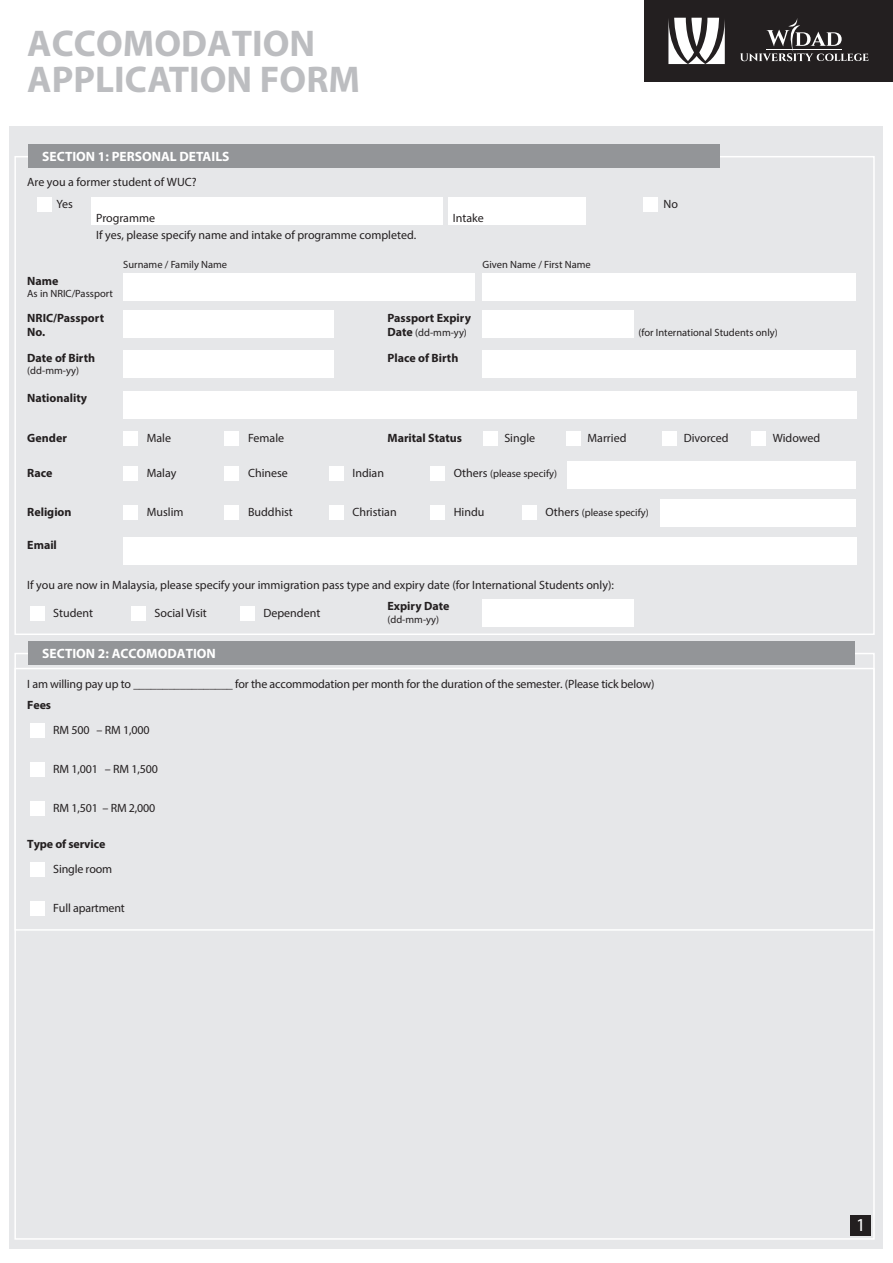
<style>
.page{position:relative;width:893px;height:1263px;background:#fff}
.page>*{position:absolute;margin:0;border:0;box-sizing:border-box;transform-origin:0 0}
.t1{font:700 37.35px/36px "Myriad Pro";color:#bcbdc0}
.t2{font:18.3px "Myriad Pro";color:#fff}
.t3{font:700 13.5px "Myriad Pro";color:#fff}
.t4{font:12px/22.8px "Myriad Pro";color:#231f20}
.t5{font:700 12px/14.4px "Myriad Pro";color:#231f20}
.t6{font:10.5px "Myriad Pro";color:#231f20}
.s1{font-weight:700;font-size:12px}
.s2{font-size:12px}
</style>
<div class="page">
<div style="left:644px;top:0;width:249px;height:82px;background:#231f20"></div>
<div style="left:9px;top:126px;width:873px;height:1123px;background:#e6e7e9"></div>
<div style="left:37px;top:197px;width:15px;height:15px;background:#fff"></div>
<div style="left:123px;top:431px;width:15px;height:15px;background:#fff"></div>
<div style="left:643px;top:197px;width:15px;height:15px;background:#fff"></div>
<div style="left:91px;top:197px;width:352px;height:28px;background:#fff"></div>
<div style="left:123px;top:273px;width:352px;height:28px;background:#fff"></div>
<div style="left:448px;top:197px;width:138px;height:28px;background:#fff"></div>
<div style="left:483px;top:273px;width:373px;height:28px;background:#fff"></div>
<div style="left:483px;top:350px;width:373px;height:28px;background:#fff"></div>
<div style="left:567px;top:461px;width:289px;height:28px;background:#fff"></div>
<div style="left:123px;top:310px;width:211px;height:28px;background:#fff"></div>
<div style="left:123px;top:350px;width:211px;height:28px;background:#fff"></div>
<div style="left:123px;top:391px;width:734px;height:28px;background:#fff"></div>
<div style="left:123px;top:537px;width:734px;height:28px;background:#fff"></div>
<div style="left:483px;top:431px;width:14px;height:15px;background:#fff"></div>
<div style="left:566px;top:431px;width:14px;height:15px;background:#fff"></div>
<div style="left:662px;top:431px;width:15px;height:15px;background:#fff"></div>
<div style="left:751px;top:431px;width:15px;height:15px;background:#fff"></div>
<div style="left:225px;top:431px;width:14px;height:15px;background:#fff"></div>
<div style="left:123px;top:466px;width:15px;height:15px;background:#fff"></div>
<div style="left:30px;top:723px;width:15px;height:14px;background:#fff"></div>
<div style="left:225px;top:466px;width:14px;height:15px;background:#fff"></div>
<div style="left:329px;top:466px;width:15px;height:15px;background:#fff"></div>
<div style="left:430px;top:466px;width:15px;height:15px;background:#fff"></div>
<div style="left:660px;top:499px;width:196px;height:28px;background:#fff"></div>
<div style="left:123px;top:505px;width:15px;height:15px;background:#fff"></div>
<div style="left:225px;top:505px;width:14px;height:15px;background:#fff"></div>
<div style="left:329px;top:505px;width:15px;height:15px;background:#fff"></div>
<div style="left:30px;top:606px;width:15px;height:14px;background:#fff"></div>
<div style="left:131px;top:606px;width:15px;height:14px;background:#fff"></div>
<div style="left:240px;top:606px;width:15px;height:14px;background:#fff"></div>
<div style="left:430px;top:505px;width:15px;height:15px;background:#fff"></div>
<div style="left:522px;top:505px;width:15px;height:15px;background:#fff"></div>
<div style="left:483px;top:310px;width:151px;height:28px;background:#fff"></div>
<div style="left:483px;top:599px;width:151px;height:27px;background:#fff"></div>
<div style="left:30px;top:901px;width:15px;height:15px;background:#fff"></div>
<div style="left:29px;top:145px;width:691px;height:23px;background:#939598"></div>
<div style="left:29px;top:641px;width:826px;height:24px;background:#939598"></div>
<div style="left:850px;top:1215px;width:20px;height:20px;background:#231f20"></div>
<div style="left:30px;top:762px;width:15px;height:14px;background:#fff"></div>
<div style="left:30px;top:801px;width:15px;height:15px;background:#fff"></div>
<div style="left:30px;top:862px;width:15px;height:14px;background:#fff"></div>
<svg style="left:668px;top:18px;width:57px;height:46px"></svg>
<svg style="left:740px;top:18px;width:129px;height:43px"></svg>
<h1 class="t1" style="left:27px;top:24px;width:334px">ACCOMODATION<br>APPLICATION FORM</h1>
<p class="t3" style="left:42px;top:148px;width:189px">SECTION 1: PERSONAL DETAILS</p>
<p class="t4" style="left:56px;top:170px;width:142px;text-indent:-29px">Are you a former student of WUC?<br>Yes</p>
<p class="t4" style="left:96px;top:210px;width:321px;line-height:16.5px">Programme<br>If yes, please specify name and intake of programme completed.</p>
<p class="t4" style="left:453px;top:207px;width:32px">Intake</p>
<p class="t5" style="left:27px;top:273px;width:33px">Name</p>
<p class="t6" style="left:27px;top:287px;width:87px">As in NRIC/Passport</p>
<p class="t5" style="left:27px;top:310px;width:78px">NRIC/Passport<br>No.</p>
<p class="t5" style="left:27px;top:350px;width:69px">Date of Birth</p>
<p class="t6" style="left:27px;top:364px;width:53px">(dd-mm-yy)</p>
<p class="t5" style="left:27px;top:391px;width:61px">Nationality</p>
<p class="t6" style="left:123px;top:258px;width:105px">Surname / Family Name</p>
<p class="t6" style="left:483px;top:258px;width:110px">Given Name / First Name</p>
<p class="t5" style="left:387px;top:310px;width:85px">Passport Expiry</p>
<p class="t6" style="left:387px;top:326px;width:81px"><span class="s1">Date</span> (dd-mm-yy)</p>
<p class="t5" style="left:387px;top:350px;width:72px">Place of Birth</p>
<p class="t4" style="left:663px;top:193px;width:16px">No</p>
<p class="t6" style="left:638px;top:326px;width:141px">(for International Students only)</p>
<p class="t5" style="left:27px;top:430px;width:41px">Gender</p>
<p class="t4" style="left:147px;top:426px;width:26px">Male</p>
<p class="t4" style="left:248px;top:426px;width:38px">Female</p>
<p class="t5" style="left:387px;top:430px;width:76px">Marital Status</p>
<p class="t4" style="left:504px;top:426px;width:32px">Single</p>
<p class="t4" style="left:587px;top:426px;width:41px">Married</p>
<p class="t4" style="left:684px;top:426px;width:46px">Divorced</p>
<p class="t4" style="left:773px;top:426px;width:49px">Widowed</p>
<p class="t5" style="left:27px;top:466px;width:27px">Race</p>
<p class="t4" style="left:147px;top:462px;width:31px">Malay</p>
<p class="t4" style="left:248px;top:462px;width:41px">Chinese</p>
<p class="t4" style="left:352px;top:462px;width:33px">Indian</p>
<p class="t6" style="left:454px;top:467px;width:105px"><span class="s2">Others</span> (please specify)</p>
<p class="t5" style="left:27px;top:504px;width:46px">Religion</p>
<p class="t4" style="left:147px;top:500px;width:38px">Muslim</p>
<p class="t4" style="left:248px;top:500px;width:46px">Buddhist</p>
<p class="t4" style="left:352px;top:500px;width:46px">Christian</p>
<p class="t4" style="left:454px;top:500px;width:32px">Hindu</p>
<p class="t6" style="left:545px;top:506px;width:105px"><span class="s2">Others</span> (please specify)</p>
<p class="t5" style="left:27px;top:537px;width:31px">Email</p>
<p class="t4" style="left:27px;top:574px;width:588px">If you are now in Malaysia, please specify your immigration pass type and expiry date (for International Students only):</p>
<p class="t4" style="left:53px;top:601px;width:41px">Student</p>
<p class="t4" style="left:155px;top:601px;width:54px">Social Visit</p>
<p class="t4" style="left:263px;top:601px;width:58px">Dependent</p>
<p class="t3" style="left:42px;top:645px;width:175px">SECTION 2: ACCOMODATION</p>
<p class="t5" style="left:387px;top:598px;width:63px">Expiry Date</p>
<p class="t6" style="left:387px;top:613px;width:53px">(dd-mm-yy)</p>
<p class="t4" style="left:27px;top:672px;width:629px">I am willing pay up to _________________ for the accommodation per month for the duration of the semester. (Please tick below)</p>
<p class="t5" style="left:27px;top:698px;width:25px">Fees</p>
<p class="t4" style="left:53px;top:718px;width:98px">RM 500 – RM 1,000</p>
<p class="t4" style="left:53px;top:757px;width:106px">RM 1,001 – RM 1,500</p>
<p class="t4" style="left:53px;top:796px;width:104px">RM 1,501 – RM 2,000</p>
<p class="t5" style="left:27px;top:837px;width:80px">Type of service</p>
<p class="t4" style="left:53px;top:857px;width:61px">Single room</p>
<p class="t4" style="left:53px;top:896px;width:73px">Full apartment</p>
<h2 class="t2" style="left:856px;top:1213px;width:11px">1</h2>
</div>
